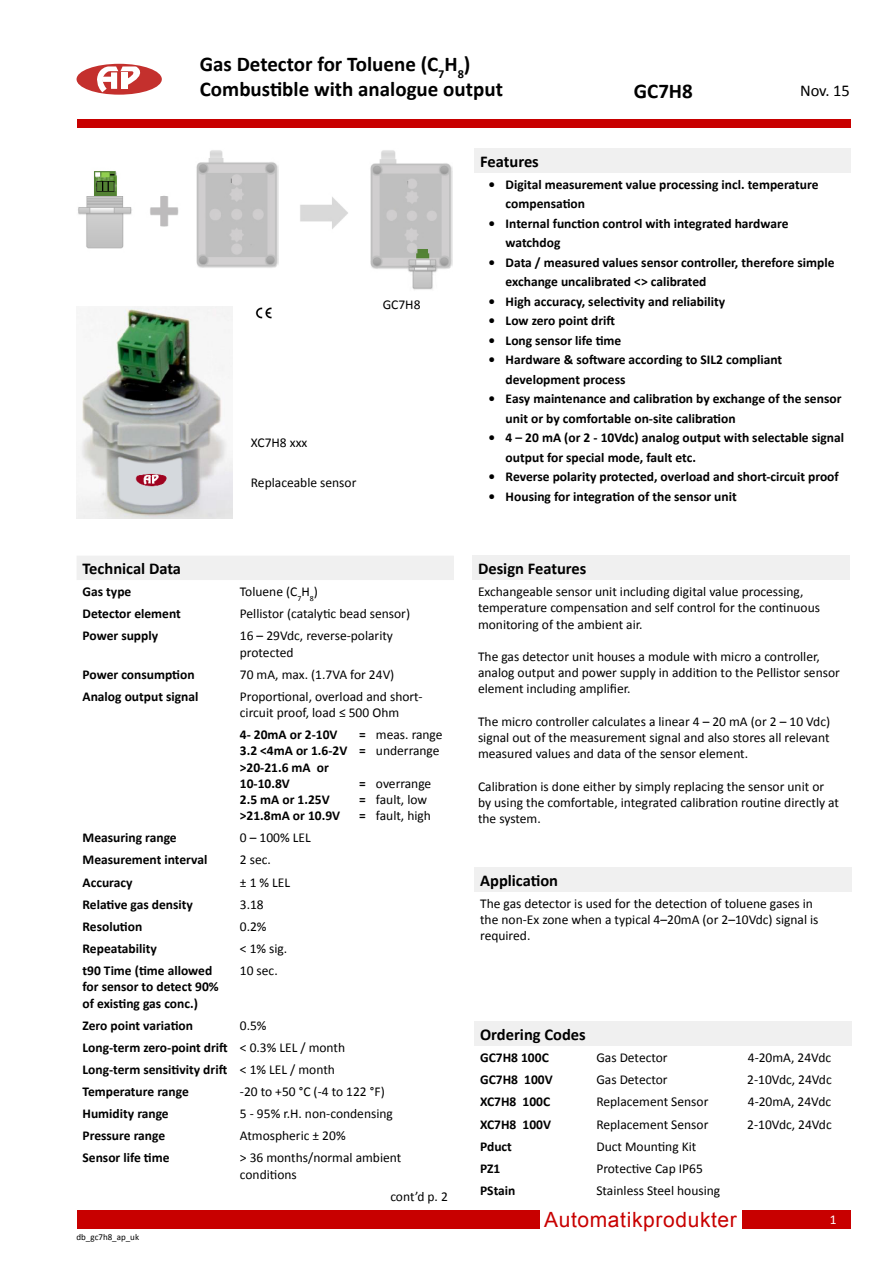
<style>
.page{position:relative;width:893px;height:1263px;background:#fff}
.page>*{position:absolute;margin:0;border:0;box-sizing:border-box;transform-origin:0 0}
.t1{font:700 21px/25.2px "Calibri";color:#000}
.t2{font:21px "Arial";letter-spacing:.03em;color:#c80000}
.t3{font:700 16.5px "Calibri";color:#000}
.t4{font:16.5px "Calibri";color:#000}
.t5{font:13.5px/16.2px "Calibri";color:#000}
.t6{font:700 13.5px/16.2px "Calibri";color:#000}
.t7{font:13.5px "Calibri";color:#fff}
.t8{font:9px "Calibri";color:#000}
.s1{font-weight:400}
</style>
<div class="page">
<div style="left:77px;top:119px;width:773px;height:8px;background:#c80000"></div>
<div style="left:77px;top:64px;width:85px;height:31px;background:#c4302d;border-radius:50%"></div>
<svg style="left:96px;top:66px;width:53px;height:26px"></svg>
<div style="left:77px;top:1210px;width:773px;height:19px;background:#c80000"></div>
<div style="left:540px;top:1208px;width:202px;height:22px;background:#fff"></div>
<div style="left:77px;top:556px;width:377px;height:24px;background:#f0f0f0"></div>
<div style="left:474px;top:1022px;width:377px;height:24px;background:#f0f0f0"></div>
<div style="left:472px;top:556px;width:377px;height:24px;background:#f0f0f0"></div>
<div style="left:474px;top:148px;width:376px;height:25px;background:#f0f0f0"></div>
<img style="left:77px;top:306px;width:155px;height:212px">
<img style="left:255px;top:307px;width:17px;height:12px">
<div style="left:474px;top:867px;width:377px;height:25px;background:#f0f0f0"></div>
<img style="left:78px;top:150px;width:375px;height:140px">
<h1 class="t1" style="left:200px;top:51px;width:305px">Gas Detector for Toluene (C<sub>7</sub>H<sub>8</sub>)<br>Combustible with analogue output</h1>
<h1 class="t1" style="left:634px;top:78px;width:61px">GC7H8</h1>
<p class="t4" style="left:800px;top:80px;width:51px">Nov. 15</p>
<p class="t5" style="left:383px;top:296px;width:39px">GC7H8</p>
<p class="t5" style="left:251px;top:435px;width:58px">XC7H8 xxx</p>
<p class="t5" style="left:251px;top:475px;width:107px">Replaceable sensor</p>
<p class="t3" style="left:83px;top:558px;width:100px">Technical Data</p>
<p class="t6" style="left:83px;top:584px;width:50px">Gas type</p>
<p class="t5" style="left:240px;top:584px;width:80px">Toluene (C<sub>7</sub>H<sub>8</sub>)</p>
<p class="t6" style="left:83px;top:606px;width:100px">Detector element</p>
<p class="t5" style="left:240px;top:606px;width:172px">Pellistor (catalytic bead sensor)</p>
<p class="t6" style="left:83px;top:628px;width:77px">Power supply</p>
<p class="t5" style="left:240px;top:628px;width:155px">16 – 29Vdc, reverse-polarity protected</p>
<p class="t6" style="left:83px;top:666px;width:114px">Power consumption</p>
<p class="t5" style="left:240px;top:666px;width:156px">70 mA, max. (1.7VA for 24V)</p>
<p class="t6" style="left:83px;top:688px;width:117px">Analog output signal</p>
<p class="t5" style="left:240px;top:688px;width:184px">Proportional, overload and short&shy;circuit proof, load ≤ 500 Ohm</p>
<p class="t6" style="left:240px;top:727px;width:109px">4- 20mA or 2-10V<br>3.2 &lt;4mA or 1.6-2V &gt;20-21.6 mA or<br>10-10.8V<br>2.5 mA or 1.25V &gt;21.8mA or 10.9V</p>
<p class="t6" style="left:359px;top:727px;width:8px">= =</p>
<p class="t5" style="left:376px;top:727px;width:68px">meas. range underrange</p>
<p class="t5" style="left:376px;top:775px;width:57px">overrange fault, low fault, high</p>
<p class="t6" style="left:359px;top:775px;width:8px;text-align:justify">= = =</p>
<p class="t6" style="left:83px;top:830px;width:96px">Measuring range</p>
<p class="t5" style="left:240px;top:830px;width:72px">0 – 100% LEL</p>
<p class="t6" style="left:83px;top:852px;width:126px">Measurement interval</p>
<p class="t5" style="left:240px;top:852px;width:33px">2 sec.</p>
<p class="t6" style="left:83px;top:874px;width:51px">Accuracy</p>
<p class="t5" style="left:240px;top:874px;width:52px">± 1 % LEL</p>
<p class="t6" style="left:83px;top:896px;width:112px">Relative gas density</p>
<p class="t5" style="left:240px;top:896px;width:25px">3.18</p>
<p class="t6" style="left:83px;top:918px;width:61px">Resolution</p>
<p class="t5" style="left:240px;top:918px;width:28px">0.2%</p>
<p class="t6" style="left:83px;top:940px;width:76px">Repeatability</p>
<p class="t5" style="left:240px;top:940px;width:49px">&lt; 1% sig.</p>
<p class="t6" style="left:83px;top:962px;width:138px">t90 Time (time allowed for sensor to detect 90% of existing gas conc.)</p>
<p class="t5" style="left:240px;top:962px;width:39px">10 sec.</p>
<p class="t6" style="left:83px;top:1017px;width:112px">Zero point variation</p>
<p class="t6" style="left:83px;top:1014px;width:264px;line-height:22.2px;text-indent:157px"><span class="s1">0.5%<br></span>Long-term zero-point drift <span class="s1">&lt; 0.3% LEL / month<br></span>Long-term sensitivity drift <span class="s1">&lt; 1% LEL / month<br></span>Temperature range</p>
<p class="t5" style="left:240px;top:1083px;width:146px">-20 to +50 °C (-4 to 122 °F)</p>
<p class="t6" style="left:83px;top:1105px;width:88px">Humidity range</p>
<p class="t5" style="left:240px;top:1106px;width:155px">5 - 95% r.H. non-condensing</p>
<p class="t6" style="left:83px;top:1128px;width:84px">Pressure range</p>
<p class="t5" style="left:240px;top:1128px;width:107px">Atmospheric ± 20%</p>
<p class="t6" style="left:83px;top:1150px;width:89px">Sensor life time</p>
<p class="t5" style="left:240px;top:1150px;width:163px">&gt; 36 months/normal ambient conditions</p>
<p class="t5" style="left:390px;top:1188px;width:59px">cont’d p. 2</p>
<p class="t8" style="left:77px;top:1231px;width:64px">db_gc7h8_ap_uk</p>
<p class="t3" style="left:480px;top:151px;width:60px">Features</p>
<p class="t6" style="left:506px;top:174px;width:314px;line-height:19.5px;text-indent:-17px">• Digital measurement value processing incl. temperature compensation</p>
<p class="t6" style="left:506px;top:213px;width:284px;line-height:19.5px;text-indent:-17px">• Internal function control with integrated hardware watchdog</p>
<p class="t6" style="left:506px;top:252px;width:330px;line-height:19.5px;text-indent:-17px">• Data / measured values sensor controller, therefore simple exchange uncalibrated &lt;&gt; calibrated</p>
<p class="t6" style="left:489px;top:293px;width:238px">• High accuracy, selectivity and reliability</p>
<p class="t6" style="left:489px;top:313px;width:128px">• Low zero point drift</p>
<p class="t6" style="left:489px;top:332px;width:134px">• Long sensor life time</p>
<p class="t6" style="left:506px;top:350px;width:278px;line-height:19.5px;text-indent:-17px">• Hardware &amp; software according to SIL2 compliant development process</p>
<p class="t6" style="left:506px;top:389px;width:337px;line-height:19.5px;text-indent:-17px">• Easy maintenance and calibration by exchange of the sensor unit or by comfortable on-site calibration</p>
<p class="t6" style="left:506px;top:428px;width:340px;line-height:19.5px;text-indent:-17px">• 4 – 20 mA (or 2 - 10Vdc) analog output with selectable signal output for special mode, fault etc.</p>
<p class="t6" style="left:489px;top:469px;width:352px">• Reverse polarity protected, overload and short-circuit proof</p>
<p class="t6" style="left:489px;top:488px;width:250px">• Housing for integration of the sensor unit</p>
<p class="t3" style="left:478px;top:558px;width:110px">Design Features</p>
<p class="t5" style="left:478px;top:584px;width:344px">Exchangeable sensor unit including digital value processing, temperature compensation and self control for the continuous monitoring of the ambient air.</p>
<p class="t5" style="left:478px;top:648px;width:363px">The gas detector unit houses a module with micro a controller, analog output and power supply in addition to the Pellistor sensor element including amplifier.</p>
<p class="t5" style="left:478px;top:713px;width:354px;text-align:justify">The micro controller calculates a linear 4 – 20 mA (or 2 – 10 Vdc) signal out of the measurement signal and also stores all relevant measured values and data of the sensor element.</p>
<p class="t5" style="left:478px;top:778px;width:363px">Calibration is done either by simply replacing the sensor unit or by using the comfortable, integrated calibration routine directly at the system.</p>
<p class="t3" style="left:480px;top:870px;width:80px">Application</p>
<p class="t5" style="left:480px;top:895px;width:340px">The gas detector is used for the detection of toluene gases in the non-Ex zone when a typical 4–20mA (or 2–10Vdc) signal is required.</p>
<p class="t3" style="left:480px;top:1024px;width:107px">Ordering Codes</p>
<p class="t6" style="left:480px;top:1049px;width:70px">GC7H8 100C</p>
<p class="t5" style="left:596px;top:1050px;width:73px">Gas Detector</p>
<p class="t5" style="left:748px;top:1050px;width:85px">4-20mA, 24Vdc</p>
<p class="t6" style="left:480px;top:1072px;width:74px">GC7H8 100V</p>
<p class="t5" style="left:596px;top:1072px;width:73px">Gas Detector</p>
<p class="t5" style="left:747px;top:1072px;width:86px">2-10Vdc, 24Vdc</p>
<p class="t6" style="left:480px;top:1094px;width:72px">XC7H8 100C</p>
<p class="t5" style="left:596px;top:1094px;width:114px">Replacement Sensor</p>
<p class="t5" style="left:748px;top:1094px;width:85px">4-20mA, 24Vdc</p>
<p class="t6" style="left:480px;top:1116px;width:72px">XC7H8 100V</p>
<p class="t5" style="left:596px;top:1116px;width:114px">Replacement Sensor</p>
<p class="t5" style="left:747px;top:1116px;width:86px">2-10Vdc, 24Vdc</p>
<p class="t6" style="left:480px;top:1138px;width:33px">Pduct</p>
<p class="t5" style="left:596px;top:1138px;width:102px">Duct Mounting Kit</p>
<p class="t6" style="left:480px;top:1160px;width:22px">PZ1</p>
<p class="t5" style="left:596px;top:1160px;width:108px">Protective Cap IP65</p>
<p class="t6" style="left:480px;top:1182px;width:37px">PStain</p>
<p class="t5" style="left:596px;top:1182px;width:125px">Stainless Steel housing</p>
<h1 class="t2" style="left:544px;top:1206px;width:194px">Automatikprodukter</h1>
<p class="t7" style="left:830px;top:1211px;width:8px">1</p>
</div>
